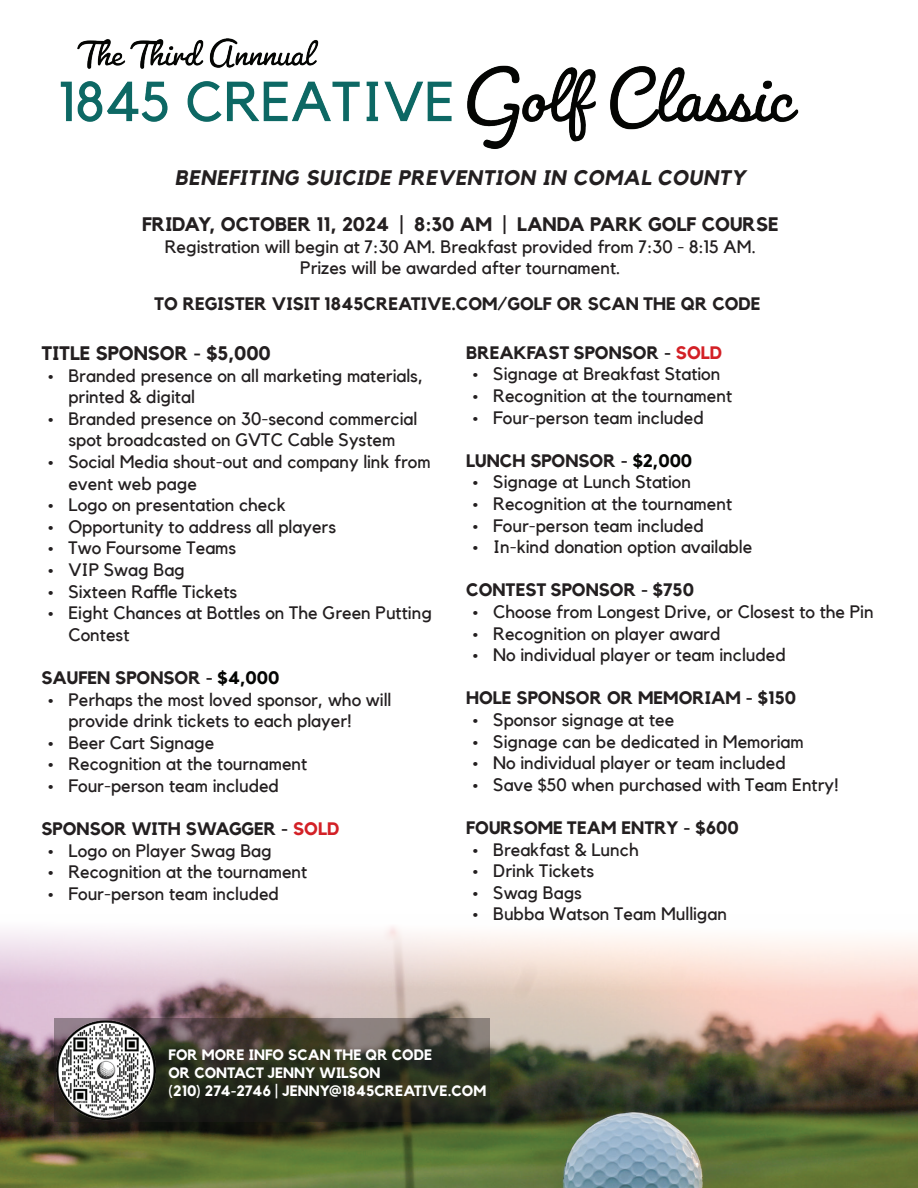
<style>
.page{position:relative;width:918px;height:1188px;background:#fff}
.page>*{position:absolute;margin:0;border:0;box-sizing:border-box;transform-origin:0 0}
.t1{font:italic 700 21px "Kollektif";letter-spacing:.03em;color:#231f20}
.t2{font:700 19.5px "Kollektif";color:#231f20}
.t3{font:18px/21.6px "Kollektif";color:#231f20}
.t4{font:700 18px "Kollektif";color:#231f20}
.t5{font:700 15px/18px "Kollektif";color:#fff}
.s1{color:#040503}
.s2{color:#d32026}
</style>
<div class="page">
<img style="left:0;top:926px;width:918px;height:262px">
<img style="left:60px;top:38px;width:739px;height:111px">
<svg style="left:157px;top:1019px;width:333px;height:103px;background:#343429"></svg>
<img style="left:54px;top:1019px;width:103px;height:103px">
<p class="t1" style="left:175px;top:165px;width:572px">BENEFITING SUICIDE PREVENTION IN COMAL COUNTY</p>
<p class="t2" style="left:142px;top:213px;width:638px">FRIDAY, OCTOBER 11, 2024 | 8:30 AM | LANDA PARK GOLF COURSE</p>
<p class="t3" style="left:165px;top:236px;width:593px;text-align:center">Registration will begin at 7:30 AM. Breakfast provided from 7:30 - 8:15 AM.<br>Prizes will be awarded after tournament.</p>
<p class="t4" style="left:154px;top:294px;width:608px">TO REGISTER VISIT 1845CREATIVE.COM/GOLF OR SCAN THE QR CODE</p>
<p class="t2" style="left:41px;top:342px;width:231px">TITLE SPONSOR - $5,000</p>
<p class="t3" style="left:68px;top:364px;width:356px;text-indent:-20px">• Branded presence on all marketing materials, printed &amp; digital</p>
<p class="t3" style="left:48px;top:408px;width:371px;text-align:center">• Branded presence on 30-second commercial spot broadcasted on GVTC Cable System</p>
<p class="t3" style="left:68px;top:451px;width:364px;text-indent:-20px">• Social Media shout-out and company link from event web page</p>
<p class="t3" style="left:48px;top:494px;width:239px">• Logo on presentation check</p>
<p class="t3" style="left:48px;top:516px;width:289px">• Opportunity to address all players</p>
<p class="t3" style="left:48px;top:537px;width:190px">• Two Foursome Teams</p>
<p class="t3" style="left:48px;top:559px;width:138px">• VIP Swag Bag</p>
<p class="t3" style="left:48px;top:580px;width:191px">• Sixteen Raffle Tickets</p>
<p class="t3" style="left:68px;top:602px;width:365px;text-indent:-20px">• Eight Chances at Bottles on The Green Putting<br>Contest</p>
<p class="t4" style="left:41px;top:667px;width:239px">SAUFEN SPONSOR - <span class="s1">$4,000</span></p>
<p class="t3" style="left:68px;top:688px;width:324px;text-indent:-20px">• Perhaps the most loved sponsor, who will provide drink tickets to each player!</p>
<p class="t3" style="left:48px;top:732px;width:168px">• Beer Cart Signage</p>
<p class="t3" style="left:48px;top:753px;width:261px">• Recognition at the tournament</p>
<p class="t3" style="left:48px;top:775px;width:232px">• Four-person team included</p>
<p class="t4" style="left:41px;top:818px;width:299px">SPONSOR WITH SWAGGER - <span class="s2">SOLD</span></p>
<p class="t3" style="left:48px;top:840px;width:225px">• Logo on Player Swag Bag</p>
<p class="t3" style="left:48px;top:861px;width:261px">• Recognition at the tournament</p>
<p class="t3" style="left:48px;top:883px;width:232px">• Four-person team included</p>
<p class="t4" style="left:466px;top:342px;width:257px">BREAKFAST SPONSOR - <span class="s2">SOLD</span></p>
<p class="t3" style="left:473px;top:363px;width:249px">• Signage at Breakfast Station</p>
<p class="t3" style="left:473px;top:385px;width:261px">• Recognition at the tournament</p>
<p class="t3" style="left:473px;top:406px;width:232px">• Four-person team included</p>
<p class="t4" style="left:466px;top:450px;width:227px">LUNCH SPONSOR - <span class="s1">$2,000</span></p>
<p class="t3" style="left:473px;top:471px;width:220px">• Signage at Lunch Station</p>
<p class="t3" style="left:473px;top:493px;width:261px">• Recognition at the tournament</p>
<p class="t3" style="left:473px;top:514px;width:232px">• Four-person team included</p>
<p class="t3" style="left:473px;top:536px;width:281px">• In-kind donation option available</p>
<p class="t4" style="left:466px;top:579px;width:229px">CONTEST SPONSOR - $750</p>
<p class="t3" style="left:473px;top:601px;width:402px">• Choose from Longest Drive, or Closest to the Pin</p>
<p class="t3" style="left:473px;top:622px;width:249px">• Recognition on player award</p>
<p class="t3" style="left:473px;top:644px;width:314px">• No individual player or team included</p>
<p class="t4" style="left:466px;top:687px;width:331px">HOLE SPONSOR OR MEMORIAM - $150</p>
<p class="t3" style="left:473px;top:709px;width:203px">• Sponsor signage at tee</p>
<p class="t3" style="left:473px;top:730px;width:332px">• Signage can be dedicated in Memoriam</p>
<p class="t3" style="left:473px;top:752px;width:314px">• No individual player or team included</p>
<p class="t3" style="left:473px;top:774px;width:367px">• Save $50 when purchased with Team Entry!</p>
<p class="t4" style="left:466px;top:817px;width:274px">FOURSOME TEAM ENTRY - $600</p>
<p class="t3" style="left:473px;top:838px;width:167px">• Breakfast &amp; Lunch</p>
<p class="t3" style="left:473px;top:860px;width:123px">• Drink Tickets</p>
<p class="t3" style="left:473px;top:882px;width:111px">• Swag Bags</p>
<p class="t3" style="left:473px;top:903px;width:256px">• Bubba Watson Team Mulligan</p>
<p class="t5" style="left:168px;top:1046px;width:319px">FOR MORE INFO SCAN THE QR CODE<br>OR CONTACT JENNY WILSON<br>(210) 274-2746 | JENNY@1845CREATIVE.COM</p>
</div>
